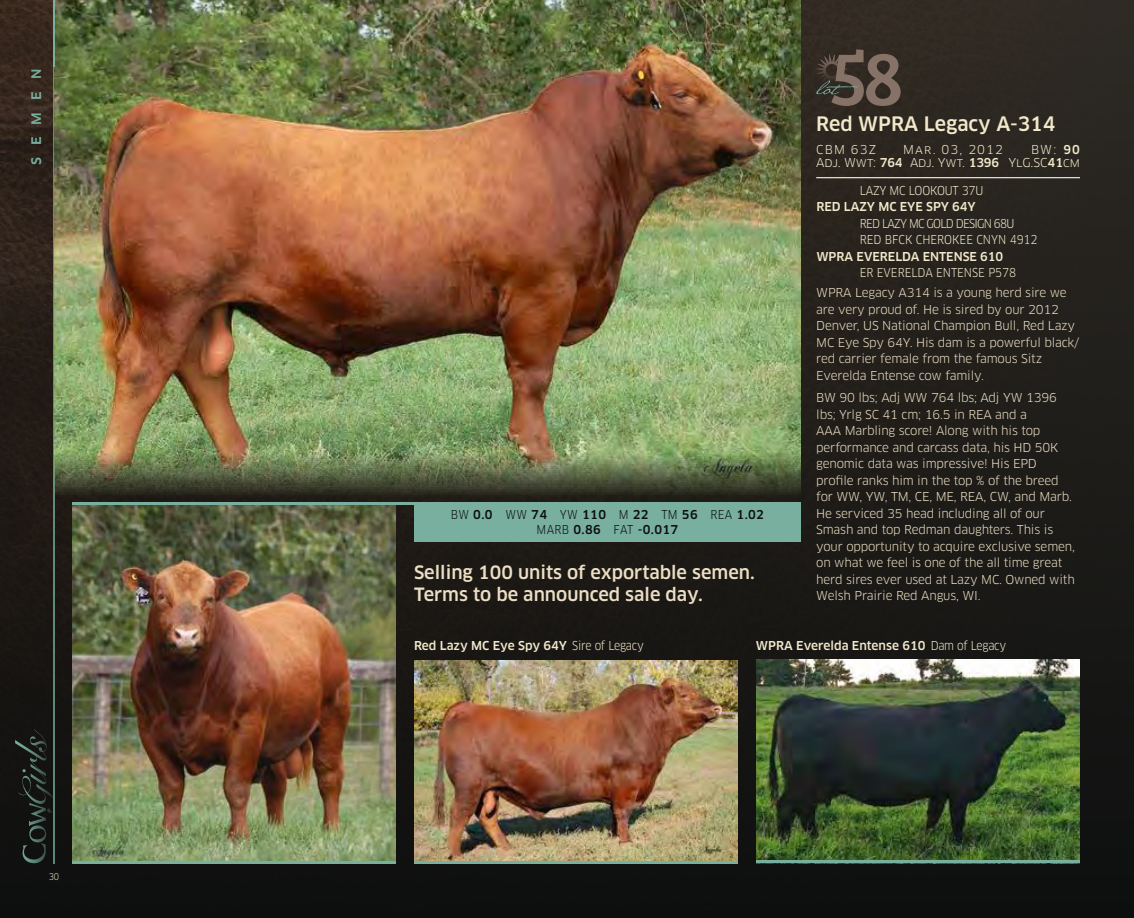
<style>
.page{position:relative;width:1134px;height:918px;background:#fff}
.page>*{position:absolute;margin:0;border:0;box-sizing:border-box;transform-origin:0 0}
.t1{font:78px "Bree Serif";color:#867266}
.t2{font:500 19.5px "Clan OT";color:#f1e9ca}
.t3{font:500 18px/21.6px "Clan OT";color:#ecdec3}
.t4{font:500 15px "Clan OT";letter-spacing:.8em;color:#78af9f}
.t5{font:12px/16.5px "Clan OT";letter-spacing:-.015em;color:#ecdec3}
.t6{font:500 12px "Clan OT";color:#f1e9ca}
.t7{font:12px/16.5px "Clan OT Narr";letter-spacing:-.01em;color:#f1e9ca}
.t8{font:500 12px/15px "Clan OT";letter-spacing:.03em;color:#0d0f0f;text-align:center}
.t9{font:12px/13.5px "Clan OT";color:#f1e9ca;text-align:right}
.t10{font:12px "Clan OT";letter-spacing:.09em;color:#f1e9ca}
.t11{font:9px "Clan OT Narr";color:#f1e9ca}
.s1{font-weight:500}
.s2{font-family:"Clan OT Narr";font-weight:400}
</style>
<div class="page">
<div style="left:0;top:0;width:1134px;height:918px;background:linear-gradient(to bottom,#322b23,#0d0e0e)"></div>
<svg style="left:15px;top:729px;width:41px;height:134px"></svg>
<hr style="left:53px;top:54px;width:2px;height:810px;background:#78af9f">
<img style="left:55px;top:0;width:746px;height:502px">
<hr style="left:816px;top:177px;width:264px;height:1px;background:#f1e9ca">
<div style="left:414px;top:502px;width:387px;height:40px;background:#78af9f"></div>
<svg style="left:816px;top:55px;width:43px;height:39px"></svg>
<img style="left:72px;top:505px;width:324px;height:356px">
<img style="left:414px;top:660px;width:324px;height:201px">
<hr style="left:414px;top:861px;width:324px;height:3px;background:#78af9f">
<img style="left:756px;top:659px;width:324px;height:201px">
<hr style="left:756px;top:860px;width:324px;height:3px;background:#78af9f">
<hr style="left:72px;top:861px;width:324px;height:3px;background:#78af9f">
<hr style="left:72px;top:502px;width:666px;height:3px;background:#78af9f">
<hr style="left:53px;top:0;width:2px;height:67px;background:#78af9f">
<p class="t4" style="left:27px;top:165px;width:98px;rotate:-90deg">semen</p>
<p class="t11" style="left:49px;top:871px;width:12px">30</p>
<h1 class="t1" style="left:829px;top:21px;width:77px">58</h1>
<h2 class="t2" style="left:816px;top:113px;width:241px">Red WPRA Legacy A-314</h2>
<p class="t9" style="left:816px;top:143px;width:61px">CBM 63Z</p>
<p class="t10" style="left:903px;top:142px;width:101px">Mar. 03, 2012</p>
<p class="t9" style="left:816px;top:143px;width:265px">BW: <span class="s1">90<br></span>Adj. Wwt: <span class="s1">764</span> Adj. Ywt. <span class="s1">1396</span> YlG.SC<span class="s1">41</span>cm</p>
<p class="t8" style="left:451px;top:507px;width:315px"><span class="s2">BW</span> 0.0 <span class="s2">WW</span> 74 <span class="s2">YW</span> 110 <span class="s2">M</span> 22 <span class="s2">TM</span> 56 <span class="s2">REA</span> 1.02<br><span class="s2">MARB</span> 0.86 <span class="s2">FAT</span> -0.017</p>
<h3 class="t3" style="left:414px;top:562px;width:342px">Selling 100 units of exportable semen.<br>Terms to be announced sale day.</h3>
<p class="t7" style="left:860px;top:182px;width:125px">LAZY MC LOOKOUT 37U</p>
<p class="t6" style="left:816px;top:200px;width:161px">RED LAZY MC EYE SPY 64Y</p>
<p class="t7" style="left:860px;top:215px;width:179px">RED LAZY MC GOLD DESIGN 68U<br>RED BFCK CHEROKEE CNYN 4912</p>
<p class="t6" style="left:816px;top:249px;width:188px">WPRA EVERELDA ENTENSE 610</p>
<p class="t7" style="left:860px;top:264px;width:158px">ER EVERELDA ENTENSE P578</p>
<p class="t5" style="left:816px;top:285px;width:265px">WPRA Legacy A314 is a young herd sire we are very proud of. He is sired by our 2012<br>Denver, US National Champion Bull, Red Lazy MC Eye Spy 64Y. His dam is a powerful black/ red carrier female from the famous Sitz Everelda Entense cow family.</p>
<p class="t5" style="left:816px;top:390px;width:260px">BW 90 lbs; Adj WW 764 lbs; Adj YW 1396 lbs; Yrlg SC 41 cm; 16.5 in REA and a<br>AAA Marbling score! Along with his top performance and carcass data, his HD 50K genomic data was impressive! His EPD profile ranks him in the top % of the breed for WW, YW, TM, CE, ME, REA, CW, and Marb.<br>He serviced 35 head including all of our Smash and top Redman daughters. This is your opportunity to acquire exclusive semen, on what we feel is one of the all time great herd sires ever used at Lazy MC. Owned with Welsh Prairie Red Angus, WI.</p>
<p class="t6" style="left:414px;top:639px;width:231px">Red Lazy MC Eye Spy 64Y <span class="s2">Sire of Legacy</span></p>
<p class="t6" style="left:756px;top:639px;width:252px">WPRA Everelda Entense 610 <span class="s2">Dam of Legacy</span></p>
</div>
